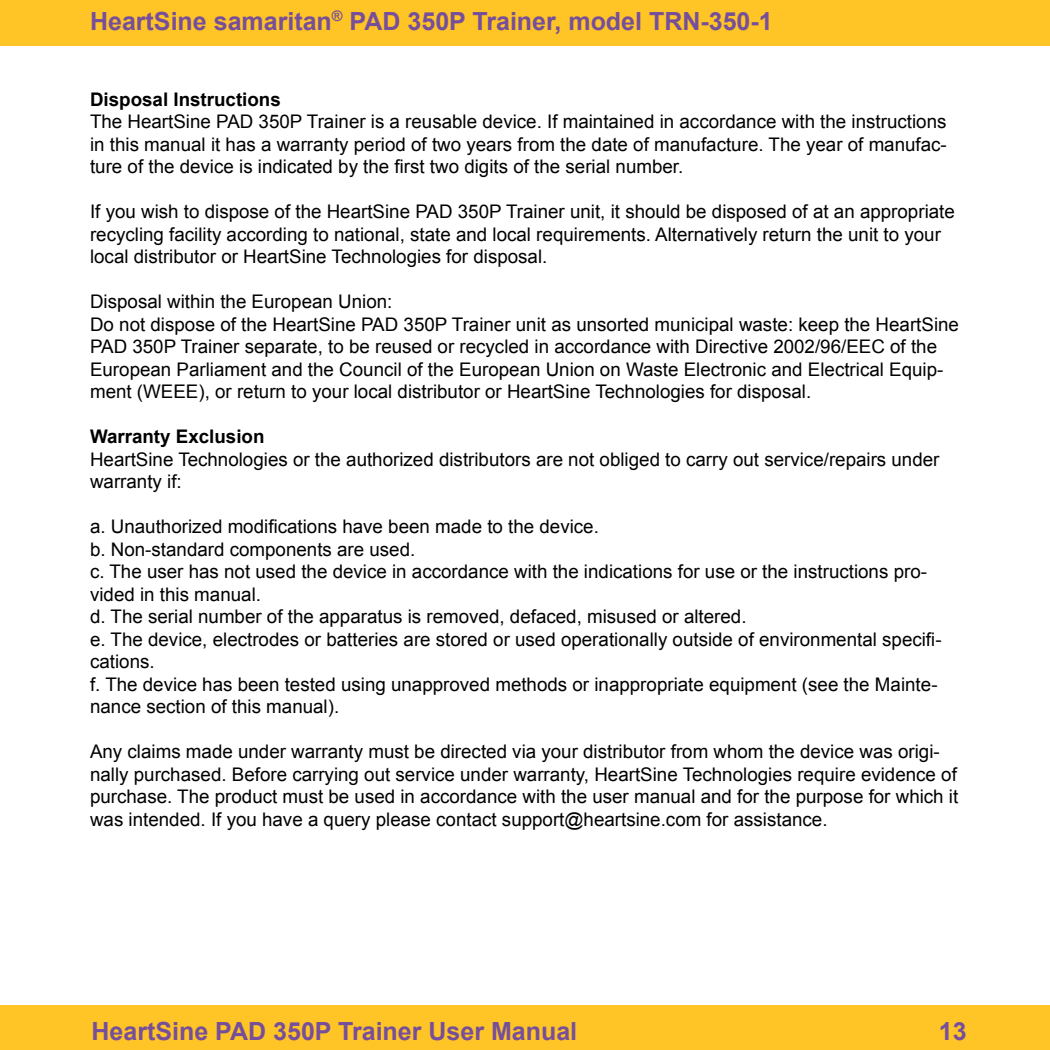
<style>
.page{position:relative;width:1050px;height:1050px;background:#fff}
.page>*{position:absolute;margin:0;border:0;box-sizing:border-box;transform-origin:0 0}
.t1{font:700 25px "Arial";color:#764f9b}
.t2{font:18.75px/22.5px "Arial";color:#000}
.t3{font:700 18.75px "Arial";color:#000}
</style>
<div class="page">
<div style="left:0;top:1005px;width:1049px;height:44px;background:#ffc425"></div>
<div style="left:0;top:0;width:1049px;height:46px;background:#ffc425"></div>
<h1 class="t1" style="left:90px;top:4px;width:684px">HeartSine samaritan<sup>®</sup> PAD 350P Trainer, model TRN-350-1</h1>
<p class="t3" style="left:90px;top:86px;width:192px">Disposal Instructions</p>
<p class="t2" style="left:90px;top:110px;width:858px;text-align:justify">The HeartSine PAD 350P Trainer is a reusable device. If maintained in accordance with the instructions in this manual it has a warranty period of two years from the date of manufacture. The year of manufac&shy;ture of the device is indicated by the first two digits of the serial number.</p>
<p class="t2" style="left:90px;top:200px;width:866px">If you wish to dispose of the HeartSine PAD 350P Trainer unit, it should be disposed of at an appropriate recycling facility according to national, state and local requirements. Alternatively return the unit to your local distributor or HeartSine Technologies for disposal.</p>
<p class="t2" style="left:90px;top:290px;width:870px">Disposal within the European Union:<br>Do not dispose of the HeartSine PAD 350P Trainer unit as unsorted municipal waste: keep the HeartSine PAD 350P Trainer separate, to be reused or recycled in accordance with Directive 2002/96/EEC of the European Parliament and the Council of the European Union on Waste Electronic and Electrical Equip&shy;ment (WEEE), or return to your local distributor or HeartSine Technologies for disposal.</p>
<p class="t3" style="left:90px;top:424px;width:176px">Warranty Exclusion</p>
<p class="t2" style="left:90px;top:448px;width:850px">HeartSine Technologies or the authorized distributors are not obliged to carry out service/repairs under warranty if:</p>
<p class="t2" style="left:90px;top:515px;width:853px">a. Unauthorized modifications have been made to the device.<br>b. Non-standard components are used.<br>c. The user has not used the device in accordance with the indications for use or the instructions pro&shy;vided in this manual.<br>d. The serial number of the apparatus is removed, defaced, misused or altered.<br>e. The device, electrodes or batteries are stored or used operationally outside of environmental specifi&shy;cations.<br>f. The device has been tested using unapproved methods or inappropriate equipment (see the Mainte&shy;nance section of this manual).</p>
<p class="t2" style="left:90px;top:740px;width:869px">Any claims made under warranty must be directed via your distributor from whom the device was origi&shy;nally purchased. Before carrying out service under warranty, HeartSine Technologies require evidence of purchase. The product must be used in accordance with the user manual and for the purpose for which it was intended. If you have a query please contact support@heartsine.com for assistance.</p>
<h1 class="t1" style="left:92px;top:1014px;width:487px">HeartSine PAD 350P Trainer User Manual</h1>
<h1 class="t1" style="left:938px;top:1014px;width:29px">13</h1>
</div>
